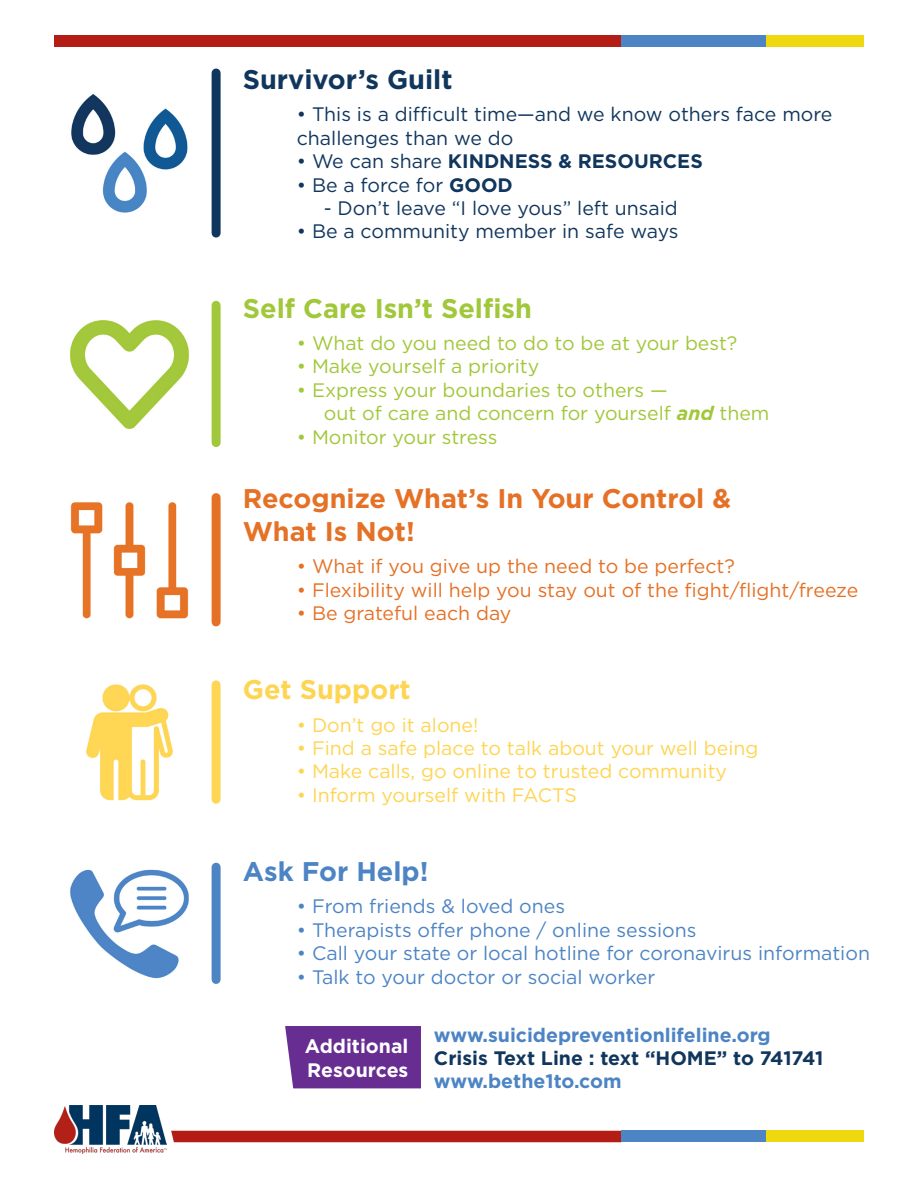
<style>
.page{position:relative;width:918px;height:1188px;background:#fff}
.page>*{position:absolute;margin:0;border:0;box-sizing:border-box;transform-origin:0 0}
.t1{font:700 27px "Gotham";color:#e57126}
.t2{font:700 27px "Gotham";color:#a1c73a}
.t3{font:700 27px "Gotham";color:#11365d}
.t4{font:700 27px "Gotham";color:#4d84c4}
.t5{font:700 27px "Gotham";color:#fed553}
.t6{font:19.5px "Gotham";color:#4d84c4}
.t7{font:19.5px "Gotham";color:#a1c73a}
.t8{font:19.5px/23.4px "Gotham";color:#11365d}
.t9{font:19.5px "Gotham";color:#fed553}
.t10{font:19.5px "Gotham";color:#e57126}
.t11{font:700 19.5px "Gotham";color:#11365d}
.t12{font:700 19.5px "Gotham";color:#4d84c4}
.t13{font:700 19.5px "Gotham";color:#fff}
.s1{font-weight:400}
.s2{font-weight:700}
.s3{font-weight:700;font-style:italic}
</style>
<div class="page">
<div style="left:171px;top:1131px;width:450px;height:11px;background:#b41d15"></div>
<img style="left:54px;top:1106px;width:112px;height:47px">
<div style="left:621px;top:1131px;width:146px;height:11px;background:#4d84c4"></div>
<div style="left:767px;top:1131px;width:97px;height:11px;background:#efd810"></div>
<div style="left:54px;top:35px;width:567px;height:12px;background:#b41d15"></div>
<div style="left:621px;top:35px;width:146px;height:12px;background:#4d84c4"></div>
<div style="left:767px;top:35px;width:97px;height:12px;background:#efd810"></div>
<img style="left:71px;top:94px;width:117px;height:119px">
<img style="left:70px;top:320px;width:119px;height:109px">
<img style="left:70px;top:502px;width:119px;height:117px">
<img style="left:70px;top:869px;width:119px;height:110px">
<div style="left:212px;top:685px;width:9px;height:114px;background:#ffd654"></div>
<img style="left:86px;top:684px;width:87px;height:117px">
<div style="left:212px;top:498px;width:9px;height:124px;background:#e57126"></div>
<div style="left:212px;top:305px;width:9px;height:138px;background:#a1c73a"></div>
<div style="left:212px;top:73px;width:9px;height:160px;background:#11365d"></div>
<div style="left:212px;top:867px;width:9px;height:112px;background:#4d84c4"></div>
<div style="left:285px;top:1026px;width:136px;height:62px;background:#672d91"></div>
<p class="t3" style="left:243px;top:62px;width:211px">Survivor’s Guilt</p>
<p class="t8" style="left:297px;top:102px;width:537px">• This is a difficult time—and we know others face more challenges than we do</p>
<p class="t11" style="left:297px;top:148px;width:407px"><span class="s1">• We can share</span> KINDNESS &amp; RESOURCES</p>
<p class="t8" style="left:297px;top:173px;width:218px">• Be a force for <span class="s2">GOOD</span></p>
<p class="t8" style="left:324px;top:196px;width:356px">- Don’t leave “I love yous” left unsaid</p>
<p class="t8" style="left:297px;top:219px;width:383px">• Be a community member in safe ways</p>
<p class="t2" style="left:243px;top:290px;width:291px">Self Care Isn’t Selfish</p>
<p class="t7" style="left:297px;top:331px;width:442px">• What do you need to do to be at your best?</p>
<p class="t7" style="left:297px;top:354px;width:244px">• Make yourself a priority</p>
<p class="t7" style="left:297px;top:378px;width:372px">• Express your boundaries to others —</p>
<p class="t7" style="left:324px;top:401px;width:447px">out of care and concern for yourself <span class="s3">and</span> them</p>
<p class="t7" style="left:297px;top:424px;width:202px">• Monitor your stress</p>
<p class="t1" style="left:243px;top:481px;width:490px">Recognize What’s In Your Control &amp;</p>
<p class="t1" style="left:243px;top:513px;width:173px">What Is Not!</p>
<p class="t10" style="left:297px;top:554px;width:440px">• What if you give up the need to be perfect?</p>
<p class="t10" style="left:297px;top:577px;width:563px">• Flexibility will help you stay out of the fight/flight/freeze</p>
<p class="t10" style="left:297px;top:601px;width:216px">• Be grateful each day</p>
<p class="t5" style="left:243px;top:672px;width:169px">Get Support</p>
<p class="t9" style="left:297px;top:712px;width:183px">• Don’t go it alone!</p>
<p class="t9" style="left:297px;top:736px;width:463px">• Find a safe place to talk about your well being</p>
<p class="t9" style="left:297px;top:759px;width:432px">• Make calls, go online to trusted community</p>
<p class="t9" style="left:297px;top:783px;width:282px">• Inform yourself with FACTS</p>
<p class="t4" style="left:243px;top:854px;width:187px">Ask For Help!</p>
<p class="t6" style="left:297px;top:894px;width:270px">• From friends &amp; loved ones</p>
<p class="t6" style="left:297px;top:918px;width:401px">• Therapists offer phone / online sessions</p>
<p class="t6" style="left:297px;top:941px;width:575px">• Call your state or local hotline for coronavirus information</p>
<p class="t6" style="left:297px;top:964px;width:360px">• Talk to your doctor or social worker</p>
<p class="t13" style="left:305px;top:1033px;width:105px">Additional</p>
<p class="t13" style="left:307px;top:1057px;width:103px">Resources</p>
<p class="t12" style="left:434px;top:1022px;width:338px">www.suicidepreventionlifeline.org</p>
<p class="t11" style="left:434px;top:1045px;width:391px">Crisis Text Line : text “HOME” to 741741</p>
<p class="t12" style="left:434px;top:1069px;width:189px">www.bethe1to.com</p>
</div>
